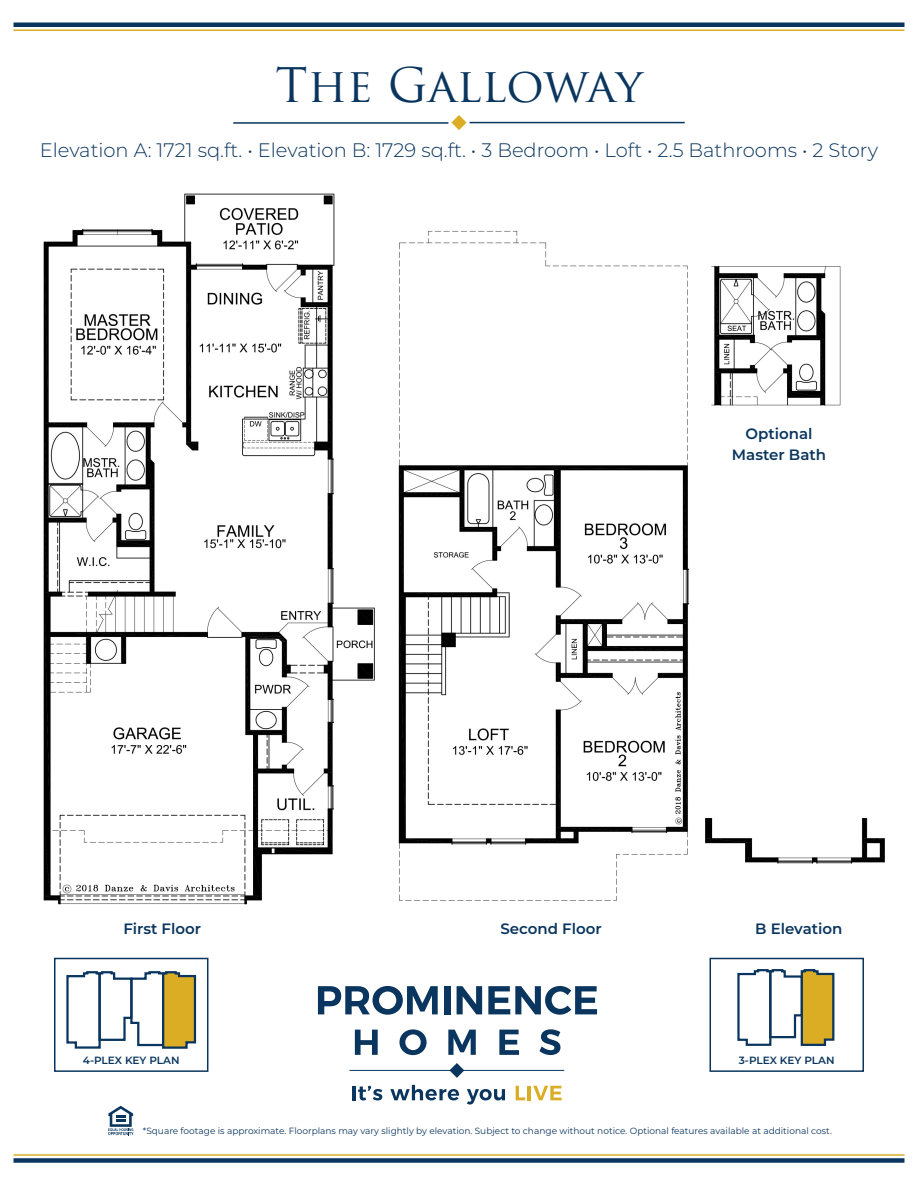
<style>
.page{position:relative;width:918px;height:1188px;background:#fff}
.page>*{position:absolute;margin:0;border:0;box-sizing:border-box;transform-origin:0 0}
.t1{font:46.5px "Trajan Pro";color:#0a355e}
.t2{font:300 19.5px "Montserrat";color:#0a355e}
.t3{font:600 15px "Montserrat";color:#0a355e}
.t4{font:600 10.5px "Montserrat";letter-spacing:-.005em;color:#0a355e}
.t5{font:9px "Montserrat";color:#0a355e}
</style>
<div class="page">
<img style="left:43px;top:193px;width:842px;height:712px">
<svg style="left:318px;top:986px;width:120px;height:29px"></svg>
<div style="left:444px;top:986px;width:6px;height:28px;background:#0a355e"></div>
<svg style="left:457px;top:986px;width:25px;height:28px"></svg>
<svg style="left:488px;top:986px;width:109px;height:29px"></svg>
<svg style="left:355px;top:1030px;width:23px;height:25px"></svg>
<svg style="left:399px;top:1029px;width:28px;height:26px"></svg>
<svg style="left:448px;top:1030px;width:28px;height:25px"></svg>
<svg style="left:499px;top:1030px;width:20px;height:25px"></svg>
<svg style="left:539px;top:1029px;width:22px;height:26px"></svg>
<hr style="left:352px;top:1086px;width:3px;height:14px;background:#0a355e">
<svg style="left:358px;top:1086px;width:24px;height:14px"></svg>
<svg style="left:390px;top:1085px;width:69px;height:15px"></svg>
<svg style="left:467px;top:1089px;width:38px;height:16px"></svg>
<svg style="left:516px;top:1086px;width:9px;height:14px"></svg>
<hr style="left:528px;top:1086px;width:3px;height:14px;background:#daad25">
<svg style="left:533px;top:1086px;width:29px;height:14px"></svg>
<hr style="left:350px;top:1070px;width:214px;height:1px;background:#0a355e">
<svg style="left:449px;top:1063px;width:15px;height:15px"></svg>
<div style="left:14px;top:1158px;width:890px;height:5px;background:#0a355e"></div>
<hr style="left:14px;top:1154px;width:890px;height:2px;background:#daad25">
<div style="left:14px;top:22px;width:890px;height:5px;background:#0a355e"></div>
<hr style="left:14px;top:29px;width:890px;height:2px;background:#daad25">
<svg style="left:451px;top:115px;width:16px;height:15px"></svg>
<hr style="left:470px;top:122px;width:215px;height:1px;background:#0a355e">
<hr style="left:233px;top:122px;width:215px;height:2px;background:#0a355e">
<svg style="left:108px;top:1106px;width:25px;height:29px"></svg>
<svg style="left:66px;top:971px;width:131px;height:78px"></svg>
<div style="left:54px;top:958px;width:154px;height:114px;border:2px solid #0a355e"></div>
<svg style="left:737px;top:969px;width:98px;height:77px"></svg>
<div style="left:710px;top:958px;width:154px;height:114px;border:2px solid #0a355e"></div>
<p class="t1" style="left:276px;top:55px;width:368px">The Galloway</p>
<p class="t2" style="left:40px;top:137px;width:840px">Elevation A: 1721 sq.ft. • Elevation B: 1729 sq.ft. • 3 Bedroom • Loft • 2.5 Bathrooms • 2 Story</p>
<p class="t3" style="left:746px;top:423px;width:69px">Optional</p>
<p class="t3" style="left:732px;top:444px;width:96px">Master Bath</p>
<p class="t3" style="left:123px;top:918px;width:79px">First Floor</p>
<p class="t3" style="left:500px;top:918px;width:103px">Second Floor</p>
<p class="t3" style="left:755px;top:918px;width:89px">B Elevation</p>
<p class="t4" style="left:83px;top:1053px;width:98px">4-PLEX KEY PLAN</p>
<p class="t4" style="left:739px;top:1053px;width:97px">3-PLEX KEY PLAN</p>
<p class="t5" style="left:143px;top:1124px;width:691px">*Square footage is approximate. Floorplans may vary slightly by elevation. Subject to change without notice. Optional features available at additional cost.</p>
</div>
